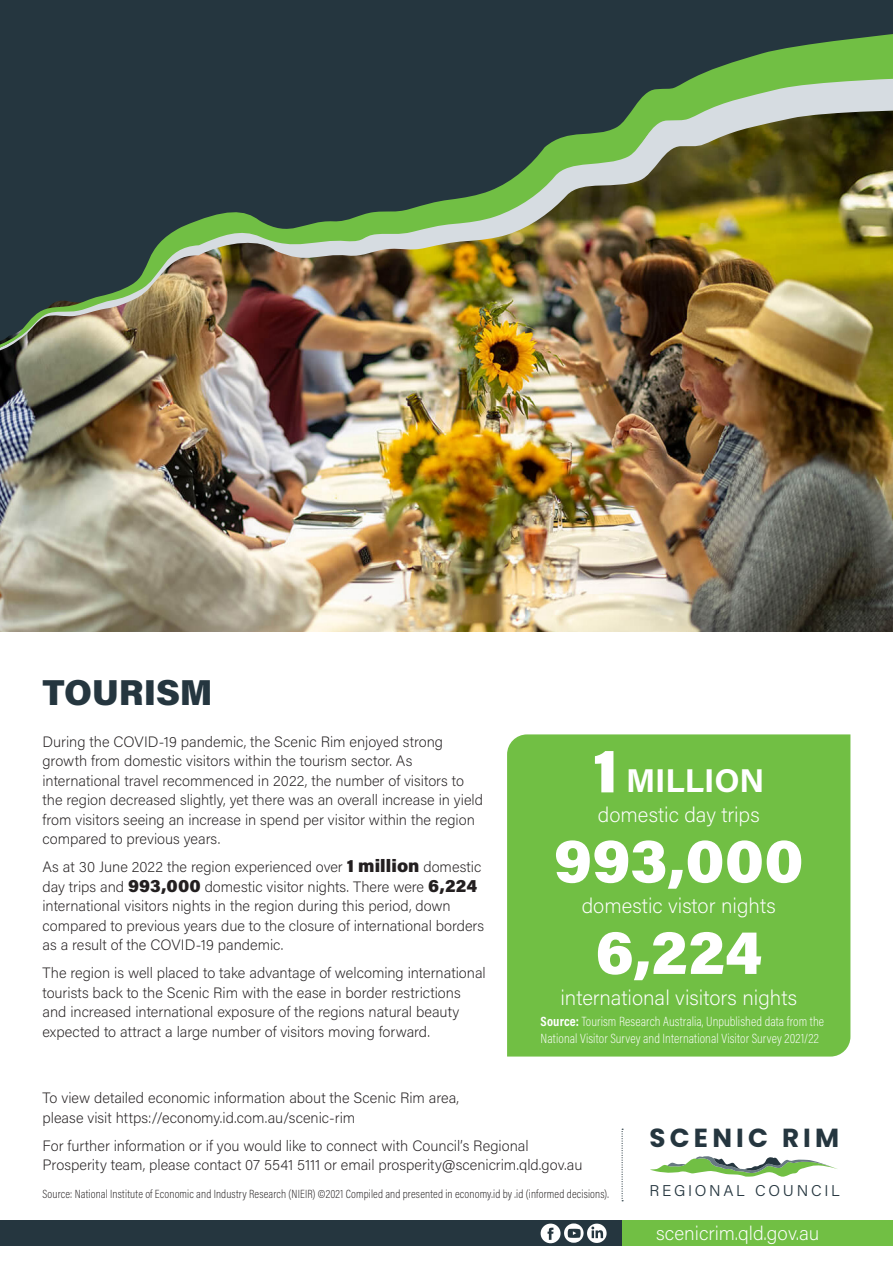
<style>
.page{position:relative;width:893px;height:1263px;background:#fff}
.page>*{position:absolute;margin:0;border:0;box-sizing:border-box;transform-origin:0 0}
.t1{font:900 60px "Acumin Pro";letter-spacing:.005em;color:#fff}
.t2{font:900 36px "Acumin Pro";color:#25363f}
.t3{font:700 33px "Acumin Pro";color:#fff}
.t4{font:700 26.1px "Poppins";letter-spacing:.16em;color:#25363f}
.t5{font:200 21px "Acumin Pro";color:#fff}
.t6{font:200 19.5px "Acumin Pro";color:#fff}
.t7{font:300 15.6px "Acumin Pro";letter-spacing:.175em;color:#25363f}
.t8{font:200 15px/19.5px "Acumin Pro";color:#231f20}
.BODY{font:200 13.5px/16.5px "Acumin Pro Cond";letter-spacing:.005em;color:#fff}
.t9{font:200 12px "Acumin Pro Cond";letter-spacing:.01em;color:#231f20}
.s1{font-weight:900;font-size:18px}
.s2{font-weight:900;font-size:60px}
.s3{font-weight:700}
</style>
<div class="page">
<img style="left:0;top:354px;width:893px;height:277px">
<div style="left:0;top:1220px;width:630px;height:26px;background:#25363f"></div>
<div style="left:623px;top:1220px;width:270px;height:26px;background:#71bf44"></div>
<svg style="left:541px;top:1223px;width:66px;height:20px"></svg>
<div style="left:0;top:0;width:893px;height:33px;background:#25363f"></div>
<img style="left:0;top:33px;width:893px;height:320px">
<div style="left:507px;top:734px;width:343px;height:322px;background:#71bf44"></div>
<svg style="left:650px;top:1156px;width:187px;height:21px"></svg>
<svg style="left:621px;top:1129px;width:2px;height:72px"></svg>
<p class="t2" style="left:43px;top:666px;width:172px">TOURISM</p>
<p class="t8" style="left:43px;top:731px;width:442px">During the COVID-19 pandemic, the Scenic Rim enjoyed strong growth from domestic visitors within the tourism sector. As international travel recommenced in 2022, the number of visitors to the region decreased slightly, yet there was an overall increase in yield from visitors seeing an increase in spend per visitor within the region compared to previous years.</p>
<p class="t8" style="left:43px;top:857px;width:443px">As at 30 June 2022 the region experienced over <span class="s1">1 million</span> domestic day trips and <span class="s1">993,000</span> domestic visitor nights. There were <span class="s1">6,224 </span>international visitors nights in the region during this period, down compared to previous years due to the closure of international borders as a result of the COVID-19 pandemic.</p>
<p class="t8" style="left:43px;top:963px;width:445px">The region is well placed to take advantage of welcoming international tourists back to the Scenic Rim with the ease in border restrictions and increased international exposure of the regions natural beauty expected to attract a large number of visitors moving forward.</p>
<p class="t3" style="left:593px;top:758px;width:173px"><span class="s2">1</span> MILLION</p>
<p class="t5" style="left:598px;top:800px;width:163px">domestic day trips</p>
<p class="t1" style="left:554px;top:819px;width:251px">993,000</p>
<p class="t5" style="left:582px;top:892px;width:196px">domestic vistor nights</p>
<p class="t1" style="left:595px;top:910px;width:168px">6,224</p>
<p class="t5" style="left:560px;top:983px;width:238px">international visitors nights</p>
<p class="BODY" style="left:541px;top:1013px;width:285px"><span class="s3">Source:</span> Tourism Research Australia, Unpublished data from the<br>National Visitor Survey and International Visitor Survey 2021/22</p>
<p class="t8" style="left:43px;top:1087px;width:418px">To view detailed economic information about the Scenic Rim area, please visit https://economy.id.com.au/scenic-rim</p>
<p class="t8" style="left:43px;top:1135px;width:541px">For further information or if you would like to connect with Council’s Regional<br>Prosperity team, please contact 07 5541 5111 or email prosperity@scenicrim.qld.gov.au</p>
<p class="t9" style="left:43px;top:1186px;width:568px">Source: National Institute of Economic and Industry Research (NIEIR) ©2021 Compiled and presented in economy.id by .id (informed decisions).</p>
<h3 class="t4" style="left:649px;top:1123px;width:191px">SCENIC RIM</h3>
<p class="t7" style="left:649px;top:1180px;width:192px">REGIONAL COUNCIL</p>
<p class="t6" style="left:656px;top:1220px;width:165px">scenicrim.qld.gov.au</p>
</div>
